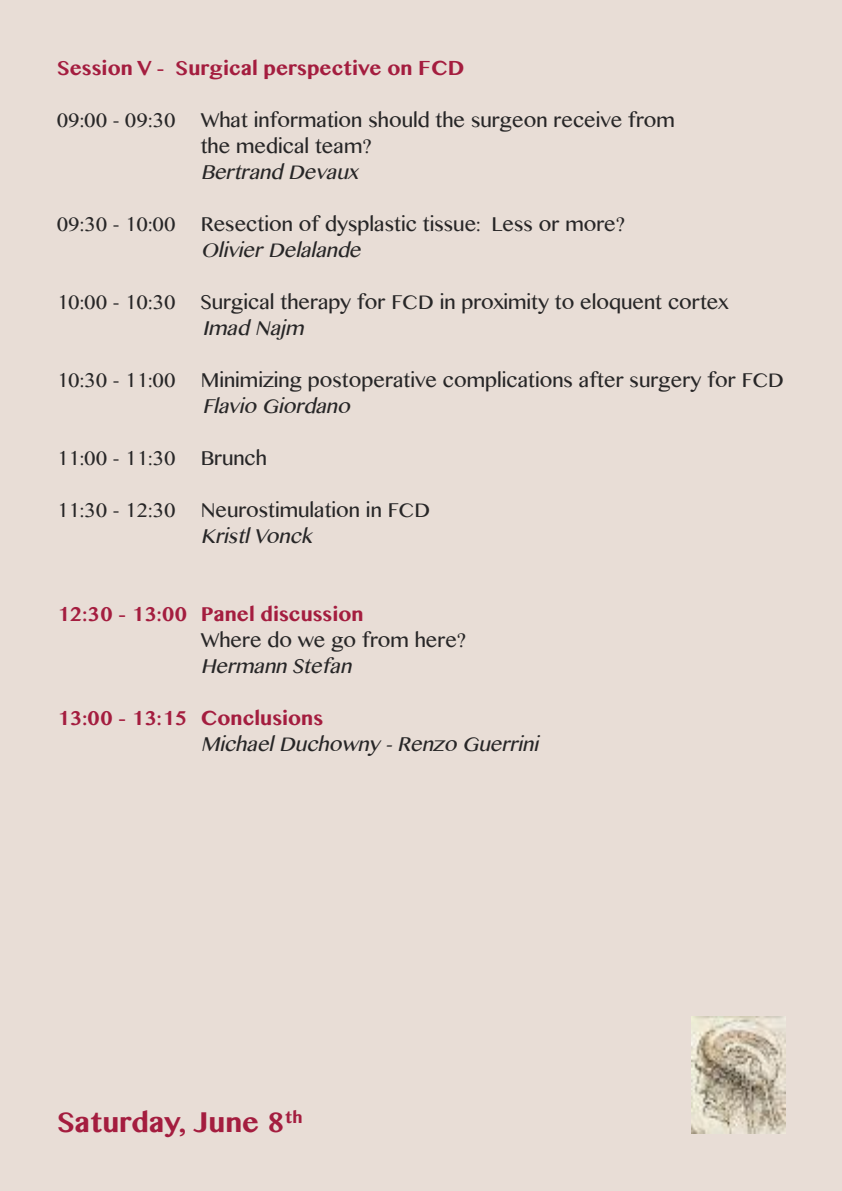
<style>
.page{position:relative;width:842px;height:1191px;background:#e8ddd6}
.page>*{position:absolute;margin:0;border:0;box-sizing:border-box;transform-origin:0 0}
.t1{font:700 28px "Bangla MN";color:#a41d3f}
.t2{font:20px/26px "Bangla MN";color:#272627}
.t3{font:italic 20px "Bangla MN";color:#272627}
.t4{font:700 20px "Bangla MN";color:#a41d3f}
</style>
<div class="page">
<img style="left:691px;top:1016px;width:94px;height:117px">
<p class="t4" style="left:57px;top:57px;width:409px">Session V - Surgical perspective on FCD</p>
<p class="t2" style="left:57px;top:107px;width:120px">09:00 - 09:30</p>
<p class="t2" style="left:201px;top:107px;width:476px">What information should the surgeon receive from the medical team?</p>
<p class="t3" style="left:201px;top:161px;width:163px">Bertrand Devaux</p>
<p class="t2" style="left:57px;top:211px;width:120px">09:30 - 10:00</p>
<p class="t2" style="left:201px;top:211px;width:426px">Resection of dysplastic tissue: Less or more?</p>
<p class="t3" style="left:201px;top:239px;width:166px">Olivier Delalande</p>
<p class="t2" style="left:57px;top:289px;width:120px">10:00 - 10:30</p>
<p class="t2" style="left:201px;top:289px;width:529px">Surgical therapy for FCD in proximity to eloquent cortex</p>
<p class="t3" style="left:203px;top:317px;width:107px">Imad Najm</p>
<p class="t2" style="left:57px;top:367px;width:120px">10:30 - 11:00</p>
<p class="t2" style="left:201px;top:367px;width:585px">Minimizing postoperative complications after surgery for FCD</p>
<p class="t3" style="left:203px;top:395px;width:153px">Flavio Giordano</p>
<p class="t2" style="left:57px;top:445px;width:120px">11:00 - 11:30</p>
<p class="t2" style="left:201px;top:445px;width:68px">Brunch</p>
<p class="t2" style="left:57px;top:497px;width:120px">11:30 - 12:30</p>
<p class="t2" style="left:201px;top:497px;width:231px">Neurostimulation in FCD</p>
<p class="t3" style="left:201px;top:525px;width:112px">Kristl Vonck</p>
<p class="t4" style="left:57px;top:603px;width:308px">12:30 - 13:00 Panel discussion</p>
<p class="t2" style="left:201px;top:627px;width:267px">Where do we go from here?</p>
<p class="t3" style="left:201px;top:655px;width:156px">Hermann Stefan</p>
<p class="t4" style="left:57px;top:707px;width:268px">13:00 - 13:15 Conclusions</p>
<p class="t3" style="left:201px;top:733px;width:343px">Michael Duchowny - Renzo Guerrini</p>
<h1 class="t1" style="left:57px;top:1105px;width:247px">Saturday, June 8<sup>th</sup></h1>
</div>
